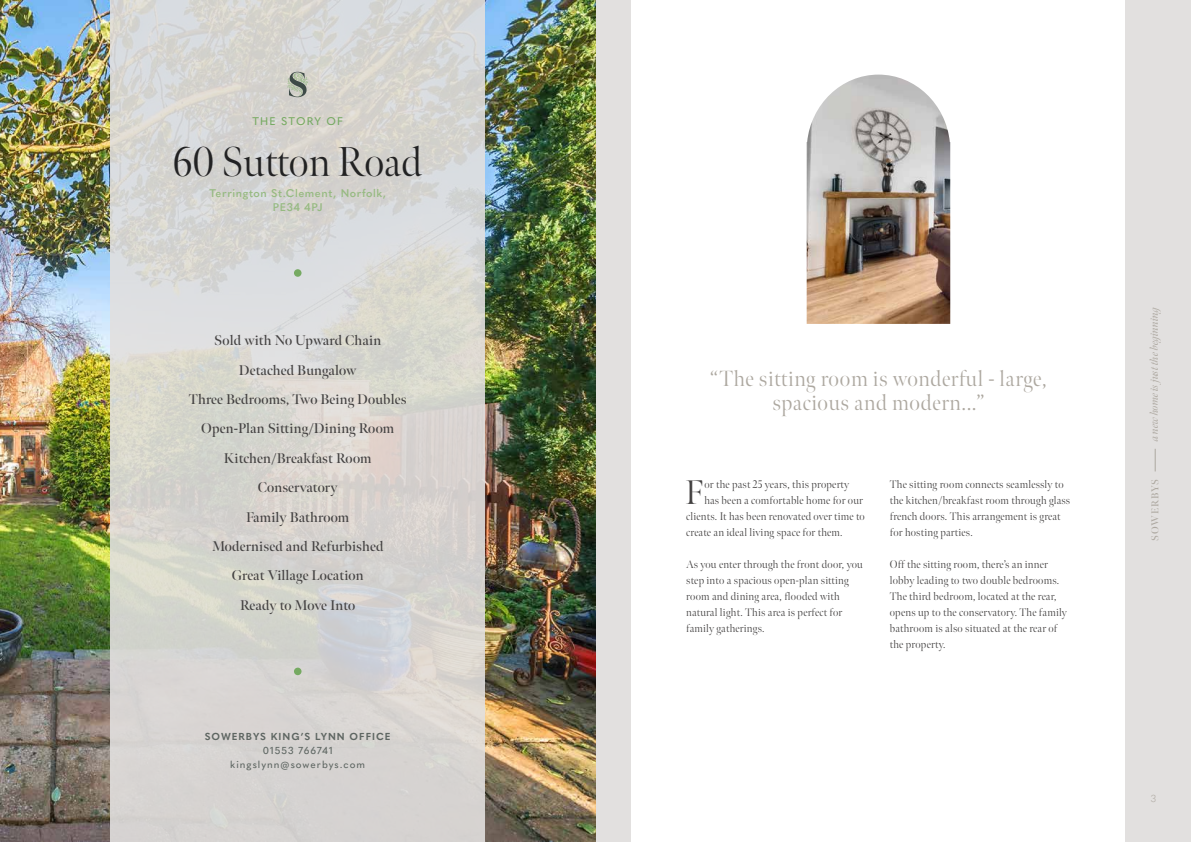
<style>
.page{position:relative;width:1191px;height:842px;background:#fff}
.page>*{position:absolute;margin:0;border:0;box-sizing:border-box;transform-origin:0 0}
.t1{font:300 41.5px "Meno Banner";letter-spacing:-.005em;color:#222223}
.t2{font:300 34px "Meno Banner";color:#434141}
.t3{font:300 22px/24px "Meno Banner";letter-spacing:.025em;color:#ada8a0;text-align:center}
.t4{font:600 14px/29.3px "Meno Banner";letter-spacing:.01em;color:#434141;text-align:center}
.t5{font:300 11px/16px "Meno Banner";letter-spacing:.02em;color:#434141}
.t6{font:600 11px/14px "Quasimoda";letter-spacing:.05em;color:#96ba81;text-align:center}
.t7{font:italic 11px "Meno Banner";letter-spacing:-.01em;color:#ada8a0}
.t8{font:500 11px "Quasimoda";letter-spacing:.1em;color:#76aa62}
.t9{font:500 10px/14px "Quasimoda";letter-spacing:.1em;color:#5e6662;text-align:center}
.t10{font:700 10px "Quasimoda";letter-spacing:.1em;color:#5e6662}
.t11{font:600 10px "Meno Banner";letter-spacing:.08em;color:#ada8a0}
.t12{font:300 10px "Quasimoda";color:#ada8a0}
</style>
<div class="page">
<div style="left:595px;top:0;width:596px;height:842px;background:#e2e0df"></div>
<svg style="left:1155px;top:449px;width:1px;height:22px"></svg>
<img style="left:0;top:0;width:595px;height:842px">
<svg style="left:111px;top:0;width:374px;height:842px;background:#d7d5d2"></svg>
<div style="left:294px;top:269px;width:7px;height:8px;background:#76aa62;border-radius:50%"></div>
<div style="left:294px;top:668px;width:7px;height:7px;background:#76aa62;border-radius:50%"></div>
<svg style="left:287px;top:72px;width:21px;height:25px"></svg>
<div style="left:631px;top:0;width:494px;height:842px;background:#fff"></div>
<img style="left:806px;top:75px;width:144px;height:249px">
<p class="t8" style="left:252px;top:113px;width:92px">THE STORY OF</p>
<h1 class="t1" style="left:173px;top:137px;width:251px">60 Sutton Road</h1>
<p class="t6" style="left:210px;top:186px;width:178px">Terrington St.Clement, Norfolk,<br>PE34 4PJ</p>
<p class="t4" style="left:189px;top:326px;width:219px">Sold with No Upward Chain<br>Detached Bungalow<br>Three Bedrooms, Two Being Doubles<br>Open-Plan Sitting/Dining Room<br>Kitchen/Breakfast Room<br>Conservatory<br>Family Bathroom<br>Modernised and Refurbished<br>Great Village Location<br>Ready to Move Into</p>
<p class="t10" style="left:205px;top:728px;width:187px">SOWERBYS KING’S LYNN OFFICE</p>
<p class="t9" style="left:230px;top:742px;width:136px">01553 766741 kingslynn@sowerbys.com</p>
<h3 class="t3" style="left:710px;top:367px;width:338px">“The sitting room is wonderful - large, spacious and modern...”</h3>
<h2 class="t2" style="left:685px;top:472px;width:20px">F</h2>
<p class="t5" style="left:704px;top:477px;width:146px">or the past 25 years, this property</p>
<p class="t5" style="left:704px;top:493px;width:160px">has been a comfortable home for our</p>
<p class="t5" style="left:686px;top:509px;width:180px">clients. It has been renovated over time to</p>
<p class="t5" style="left:686px;top:525px;width:158px">create an ideal living space for them.</p>
<p class="t5" style="left:686px;top:557px;width:178px">As you enter through the front door, you step into a spacious open-plan sitting room and dining area, flooded with natural light. This area is perfect for family gatherings.</p>
<p class="t5" style="left:889px;top:477px;width:182px">The sitting room connects seamlessly to the kitchen/breakfast room through glass french doors. This arrangement is great for hosting parties.</p>
<p class="t5" style="left:889px;top:557px;width:179px">Off the sitting room, there’s an inner lobby leading to two double bedrooms.<br>The third bedroom, located at the rear, opens up to the conservatory. The family bathroom is also situated at the rear of the property.</p>
<p class="t7" style="left:1147px;top:441px;width:138px;rotate:-90deg">a new home is just the beginning</p>
<p class="t11" style="left:1149px;top:541px;width:63px;rotate:-90deg">SOWERBYS</p>
<p class="t12" style="left:1150px;top:791px;width:7px">3</p>
</div>
